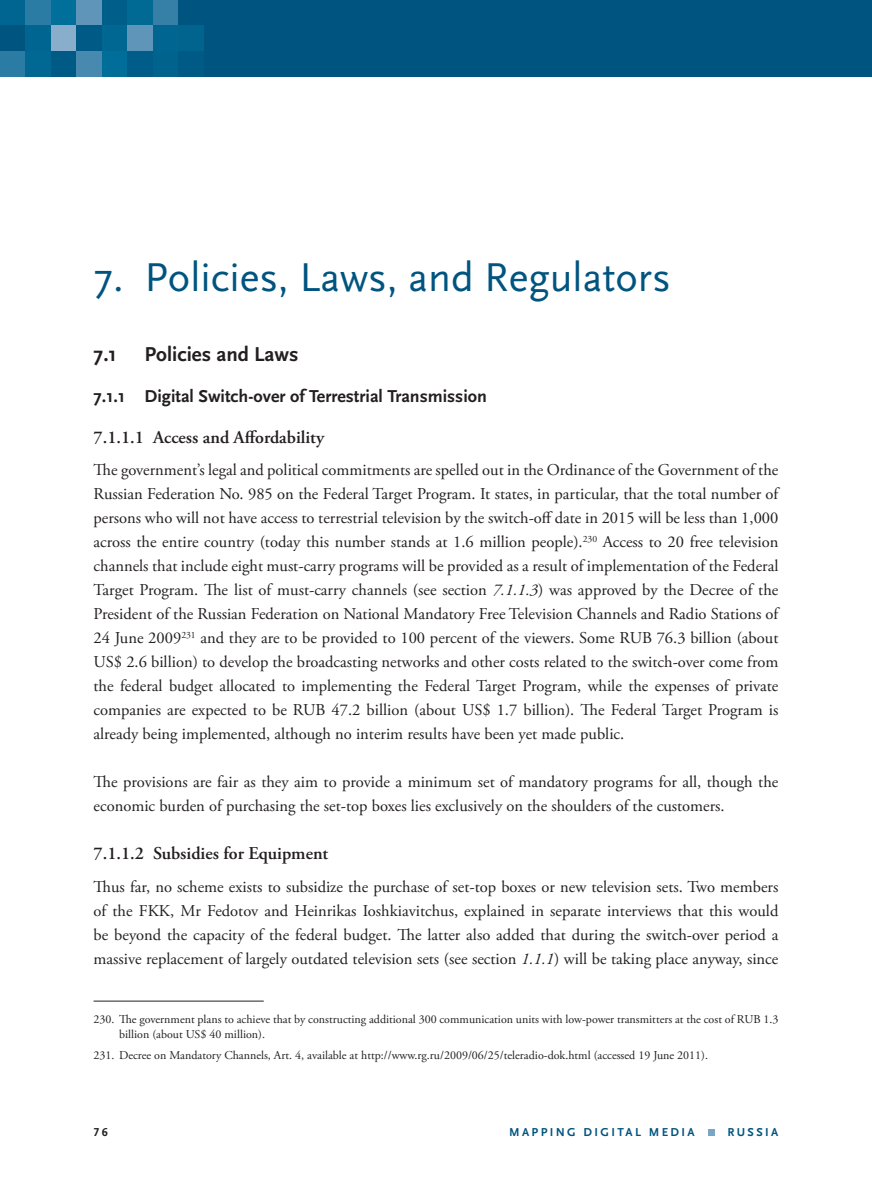
<style>
.page{position:relative;width:872px;height:1191px;background:#fff}
.page>*{position:absolute;margin:0;border:0;box-sizing:border-box;transform-origin:0 0}
.t1{font:42px "Scala Sans";color:#005480}
.t2{font:700 21px "Scala Sans";color:#231f20}
.t3{font:600 18px "Adobe Garamond Pro";color:#231f20}
.t4{font:700 18px "Scala Sans";color:#231f20}
.t5{font:16.5px/24px "Adobe Garamond Pro";color:#231f20;text-align:justify}
.t6{font:12px/15px "Adobe Garamond Pro";color:#231f20}
.t7{font:700 12px "Scala Sans LF";letter-spacing:.2em;color:#005480}
.t8{font:700 12px "Scala Sans LF";color:#231f20}
.s1{font-style:italic}
</style>
<div class="page">
<div style="left:708px;top:1129px;width:6px;height:7px;background:#7aa5c4"></div>
<hr style="left:94px;top:1000px;width:170px;height:1px;background:#231f20">
<div style="left:0;top:0;width:872px;height:76px;background:#005480"></div>
<div style="left:0;top:0;width:25px;height:26px;background:#006691"></div>
<div style="left:0;top:51px;width:25px;height:25px;background:#2b7ca4"></div>
<div style="left:25px;top:0;width:26px;height:26px;background:#2b7ca4"></div>
<div style="left:25px;top:26px;width:26px;height:25px;background:#006590"></div>
<div style="left:25px;top:51px;width:26px;height:25px;background:#006893"></div>
<div style="left:51px;top:0;width:25px;height:26px;background:#006f99"></div>
<div style="left:51px;top:26px;width:25px;height:25px;background:#88aecb"></div>
<div style="left:51px;top:51px;width:25px;height:25px;background:#005a86"></div>
<div style="left:76px;top:0;width:26px;height:26px;background:#5e95b8"></div>
<div style="left:76px;top:25px;width:26px;height:26px;background:#005a86"></div>
<div style="left:76px;top:51px;width:26px;height:25px;background:#4889af"></div>
<div style="left:102px;top:0;width:25px;height:26px;background:#005e8a"></div>
<div style="left:102px;top:26px;width:25px;height:25px;background:#006792"></div>
<div style="left:102px;top:51px;width:25px;height:25px;background:#006e98"></div>
<div style="left:127px;top:0;width:26px;height:26px;background:#006a95"></div>
<div style="left:127px;top:26px;width:26px;height:25px;background:#5e95b8"></div>
<div style="left:127px;top:51px;width:26px;height:25px;background:#005d89"></div>
<div style="left:153px;top:0;width:25px;height:26px;background:#3680a7"></div>
<div style="left:153px;top:26px;width:25px;height:25px;background:#006691"></div>
<div style="left:153px;top:51px;width:25px;height:25px;background:#00638e"></div>
<div style="left:178px;top:26px;width:26px;height:25px;background:#00648f"></div>
<div style="left:178px;top:51px;width:26px;height:25px;background:#005a86"></div>
<h1 class="t1" style="left:94px;top:256px;width:579px">7. Policies, Laws, and Regulators</h1>
<p class="t2" style="left:94px;top:346px;width:25px">7.1</p>
<p class="t2" style="left:145px;top:346px;width:156px">Policies and Laws</p>
<p class="t4" style="left:94px;top:389px;width:395px">7.1.1 Digital Switch-over of Terrestrial Transmission</p>
<p class="t3" style="left:94px;top:430px;width:232px">7.1.1.1 Access and Affordability</p>
<p class="t5" style="left:94px;top:459px;width:686px">The government’s legal and political commitments are spelled out in the Ordinance of the Government of the Russian Federation No. 985 on the Federal Target Program. It states, in particular, that the total number of persons who will not have access to terrestrial television by the switch-off date in 2015 will be less than 1,000 across the entire country (today this number stands at 1.6 million people).<sup>230</sup> Access to 20 free television channels that include eight must-carry programs will be provided as a result of implementation of the Federal Target Program. The list of must-carry channels (see section <span class="s1">7.1.1.3</span>) was approved by the Decree of the President of the Russian Federation on National Mandatory Free Television Channels and Radio Stations of 24 June 2009<sup>231</sup> and they are to be provided to 100 percent of the viewers. Some RUB 76.3 billion (about US$ 2.6 billion) to develop the broadcasting networks and other costs related to the switch-over come from the federal budget allocated to implementing the Federal Target Program, while the expenses of private companies are expected to be RUB 47.2 billion (about US$ 1.7 billion). The Federal Target Program is already being implemented, although no interim results have been yet made public.</p>
<p class="t5" style="left:94px;top:771px;width:686px">The provisions are fair as they aim to provide a minimum set of mandatory programs for all, though the economic burden of purchasing the set-top boxes lies exclusively on the shoulders of the customers.</p>
<p class="t3" style="left:94px;top:846px;width:236px">7.1.1.2 Subsidies for Equipment</p>
<p class="t5" style="left:94px;top:876px;width:686px">Thus far, no scheme exists to subsidize the purchase of set-top boxes or new television sets. Two members of the FKK, Mr Fedotov and Heinrikas Ioshkiavitchus, explained in separate interviews that this would be beyond the capacity of the federal budget. The latter also added that during the switch-over period a massive replacement of largely outdated television sets (see section <span class="s1">1.1.1</span>) will be taking place anyway, since</p>
<p class="t6" style="left:119px;top:1012px;width:661px;text-indent:-26px">230. The government plans to achieve that by constructing additional 300 communication units with low-power transmitters at the cost of RUB 1.3 billion (about US$ 40 million).</p>
<p class="t6" style="left:94px;top:1049px;width:616px">231. Decree on Mandatory Channels, Art. 4, available at http://www.rg.ru/2009/06/25/teleradio-dok.html (accessed 19 June 2011).</p>
<p class="t8" style="left:94px;top:1127px;width:16px">76</p>
<p class="t7" style="left:509px;top:1127px;width:187px">MAPPING DIGITAL MEDIA</p>
<p class="t7" style="left:727px;top:1127px;width:52px">RUSSIA</p>
</div>
